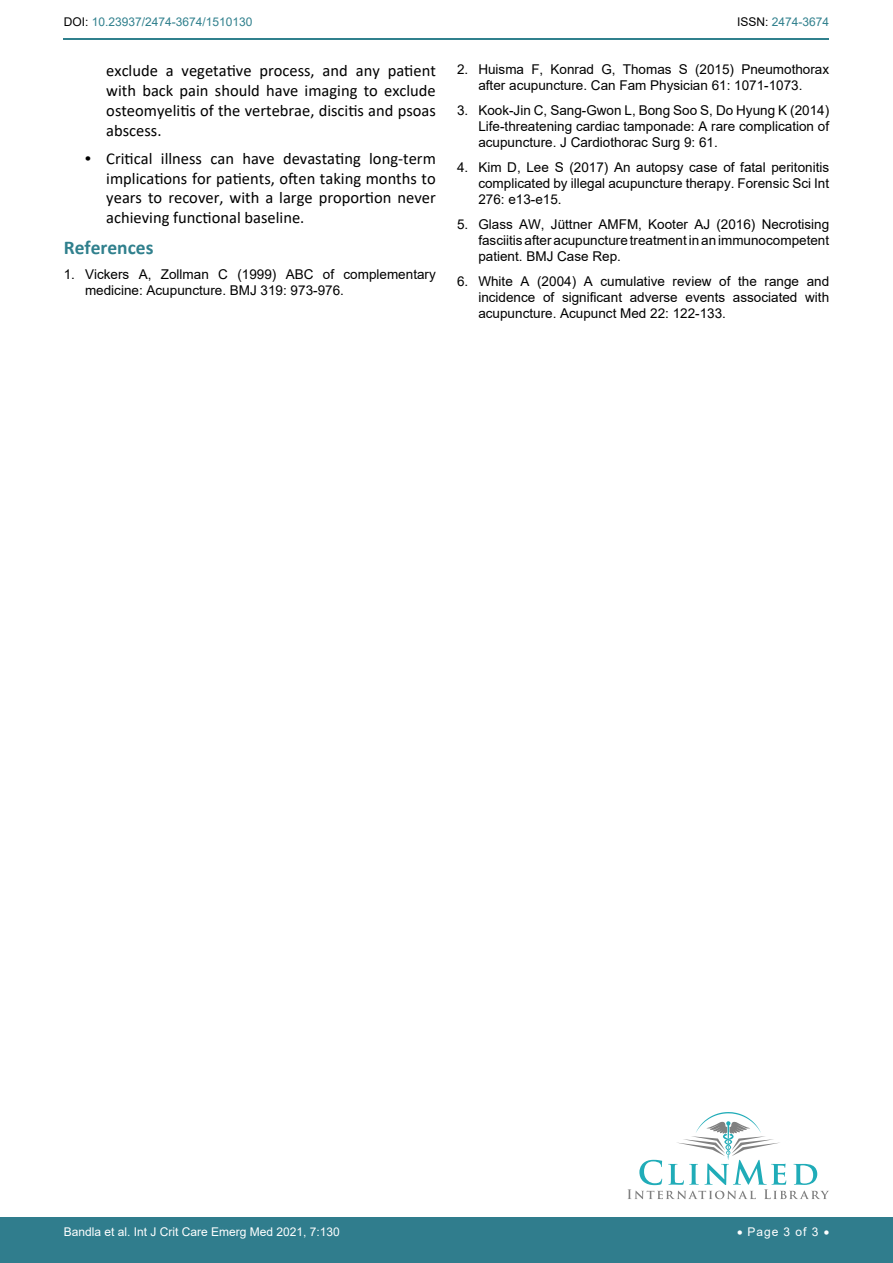
<style>
.page{position:relative;width:893px;height:1263px;background:#fff}
.page>*{position:absolute;margin:0;border:0;box-sizing:border-box;transform-origin:0 0}
.t1{font:700 19.5px "Calibri";color:#30808d}
.t2{font:16.5px/19.8px "Calibri";color:#000;text-align:justify}
.t3{font:13.5px/16.2px "Arial";color:#000;text-align:justify}
.t4{font:12px "Arial";color:#fff}
.t5{font:12px "Arial";color:#30808d}
.s1{color:#000}
.s2{font-family:"Times New Roman";font-weight:700}
</style>
<div class="page">
<div style="left:0;top:1217px;width:893px;height:46px;background:#307d8d"></div>
<hr style="left:64px;top:38px;width:765px;height:2px;background:#30808d">
<svg style="left:627px;top:1112px;width:202px;height:87px"></svg>
<p class="t5" style="left:64px;top:14px;width:190px"><span class="s1">DOI:</span> 10.23937/2474-3674/1510130</p>
<p class="t5" style="left:737px;top:14px;width:94px"><span class="s1">ISSN:</span> 2474-3674</p>
<p class="t2" style="left:106px;top:60px;width:331px">exclude a vegetative process, and any patient with back pain should have imaging to exclude osteomyelitis of the vertebrae, discitis and psoas abscess.</p>
<p class="t2" style="left:106px;top:148px;width:331px;text-indent:-21px"><span class="s2">•</span> Critical illness can have devastating long-term implications for patients, often taking months to years to recover, with a large proportion never achieving functional baseline.</p>
<h1 class="t1" style="left:64px;top:234px;width:91px">References</h1>
<p class="t3" style="left:85px;top:266px;width:352px;text-indent:-21px">1. Vickers A, Zollman C (1999) ABC of complementary medicine: Acupuncture. BMJ 319: 973-976.</p>
<p class="t3" style="left:457px;top:61px;width:374px;text-align:center">2. Huisma F, Konrad G, Thomas S (2015) Pneumothorax after acupuncture. Can Fam Physician 61: 1071-1073.</p>
<p class="t3" style="left:478px;top:102px;width:352px;text-indent:-21px">3. Kook-Jin C, Sang-Gwon L, Bong Soo S, Do Hyung K (2014)<br>Life-threatening cardiac tamponade: A rare complication of acupuncture. J Cardiothorac Surg 9: 61.</p>
<p class="t3" style="left:478px;top:159px;width:352px;text-indent:-21px">4. Kim D, Lee S (2017) An autopsy case of fatal peritonitis complicated by illegal acupuncture therapy. Forensic Sci Int 276: e13-e15.</p>
<p class="t3" style="left:478px;top:216px;width:352px;text-indent:-21px">5. Glass AW, Jüttner AMFM, Kooter AJ (2016) Necrotising fasciitis after acupuncture treatment in an immunocompetent patient. BMJ Case Rep.</p>
<p class="t3" style="left:478px;top:273px;width:352px;text-indent:-21px">6. White A (2004) A cumulative review of the range and incidence of significant adverse events associated with acupuncture. Acupunct Med 22: 122-133.</p>
<p class="t4" style="left:64px;top:1223px;width:278px">Bandla et al. Int J Crit Care Emerg Med 2021, 7:130</p>
<p class="t4" style="left:737px;top:1223px;width:94px">• Page 3 of 3 •</p>
</div>
